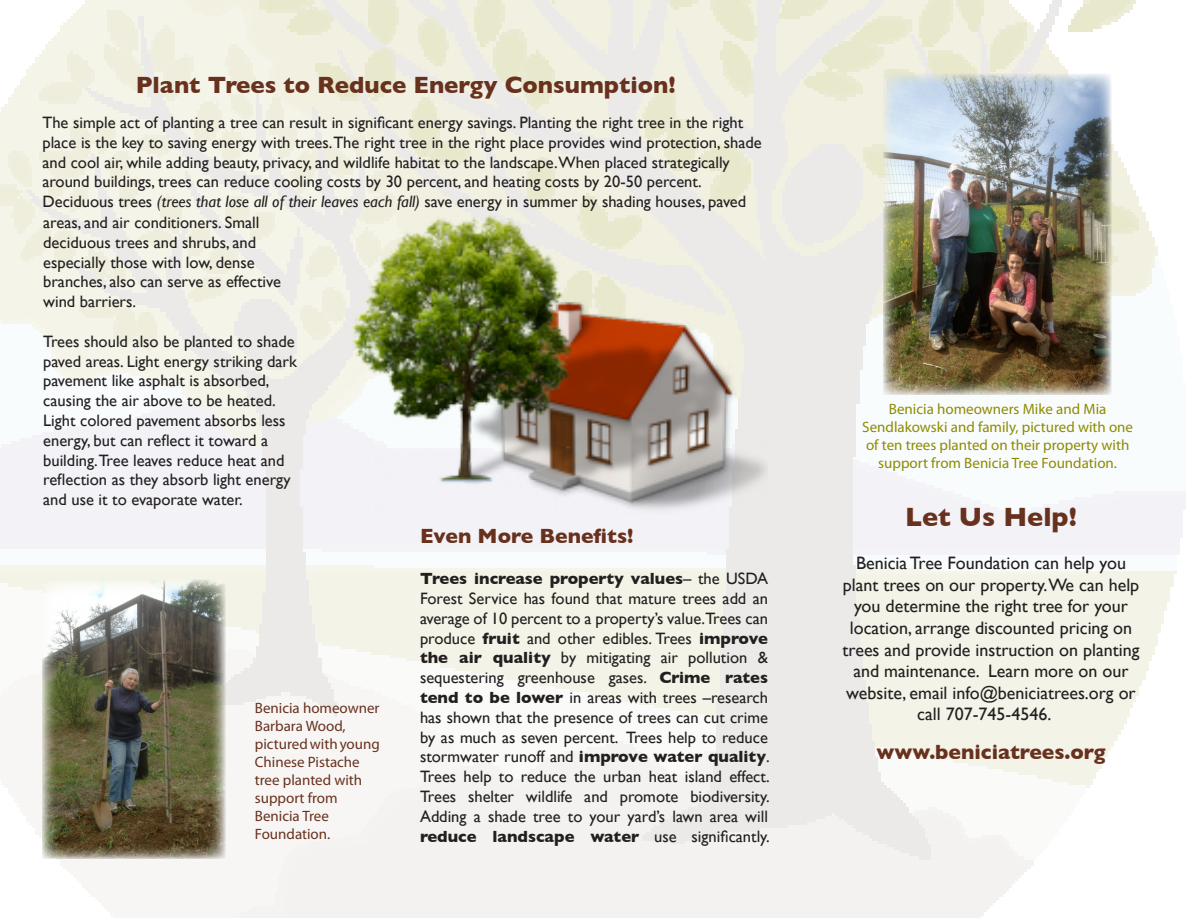
<style>
.page{position:relative;width:1188px;height:918px;background:#fff}
.page>*{position:absolute;margin:0;border:0;box-sizing:border-box;transform-origin:0 0}
.t1{font:700 27px "Gill Sans";color:#68311e}
.t2{font:700 24px "Gill Sans";color:#68311e}
.t3{font:700 21px "Gill Sans";color:#68311e}
.t4{font:18px "Gill Sans";color:#231f20}
.t5{font:16.5px/19.8px "Gill Sans";color:#231f20}
.t6{font:15px/18px "Myriad Pro";color:#8d8b02;text-align:center}
.t7{font:15px/18px "Myriad Pro";color:#68311e}
.s1{font-style:italic}
.s2{font-weight:700}
</style>
<div class="page">
<img style="left:0;top:0;width:1186px;height:918px">
<img style="left:353px;top:216px;width:415px;height:299px">
<img style="left:883px;top:74px;width:228px;height:321px">
<img style="left:42px;top:580px;width:184px;height:279px">
<p class="t2" style="left:136px;top:71px;width:541px">Plant Trees to Reduce Energy Consumption!</p>
<p class="t5" style="left:42px;top:112px;width:721px">The simple act of planting a tree can result in significant energy savings. Planting the right tree in the right place is the key to saving energy with trees.The right tree in the right place provides wind protection, shade and cool air, while adding beauty, privacy, and wildlife habitat to the landscape.When placed strategically around buildings, trees can reduce cooling costs by 30 percent, and heating costs by 20-50 percent.<br>Deciduous trees <span class="s1">(trees that lose all of their leaves each fall)</span> save energy in summer by shading houses, paved areas, and air conditioners. Small<br>deciduous trees and shrubs, and<br>especially those with low, dense<br>branches, also can serve as effective<br>wind barriers.</p>
<p class="t5" style="left:43px;top:331px;width:255px">Trees should also be planted to shade paved areas. Light energy striking dark pavement like asphalt is absorbed, causing the air above to be heated.<br>Light colored pavement absorbs less energy, but can reflect it toward a building.Tree leaves reduce heat and reflection as they absorb light energy and use it to evaporate water.</p>
<p class="t7" style="left:255px;top:699px;width:126px">Benicia homeowner<br>Barbara Wood, pictured with young<br>Chinese Pistache tree planted with support from<br>Benicia Tree<br>Foundation.</p>
<p class="t3" style="left:420px;top:523px;width:215px">Even More Benefits!</p>
<p class="t5" style="left:420px;top:569px;width:351px;text-align:justify"><span class="s2">Trees increase property values</span>– the USDA Forest Service has found that mature trees add an average of 10 percent to a property’s value.Trees can produce <span class="s2">fruit</span> and other edibles. Trees <span class="s2">improve the air quality</span> by mitigating air pollution &amp; sequestering greenhouse gases. <span class="s2">Crime rates tend to be lower</span> in areas with trees –research has shown that the presence of trees can cut crime by as much as seven percent. Trees help to reduce stormwater runoff and <span class="s2">improve water quality</span>.<br>Trees help to reduce the urban heat island effect.<br>Trees shelter wildlife and promote biodiversity.<br>Adding a shade tree to your yard’s lawn area will <span class="s2">reduce landscape water</span> use significantly.</p>
<p class="t6" style="left:862px;top:400px;width:272px">Benicia homeowners Mike and Mia Sendlakowski and family, pictured with one of ten trees planted on their property with support from Benicia Tree Foundation.</p>
<p class="t1" style="left:905px;top:501px;width:173px">Let Us Help!</p>
<p class="t4" style="left:856px;top:553px;width:272px">Benicia Tree Foundation can help you</p>
<p class="t4" style="left:843px;top:574px;width:298px">plant trees on our property.We can help</p>
<p class="t4" style="left:854px;top:596px;width:275px">you determine the right tree for your</p>
<p class="t4" style="left:850px;top:617px;width:284px">location, arrange discounted pricing on</p>
<p class="t4" style="left:843px;top:639px;width:298px">trees and provide instruction on planting</p>
<p class="t4" style="left:853px;top:661px;width:277px">and maintenance. Learn more on our</p>
<p class="t4" style="left:846px;top:682px;width:291px">website, email info@beniciatrees.org or</p>
<p class="t4" style="left:917px;top:704px;width:136px">call 707-745-4546.</p>
<p class="t3" style="left:876px;top:740px;width:231px">www.beniciatrees.org</p>
</div>
